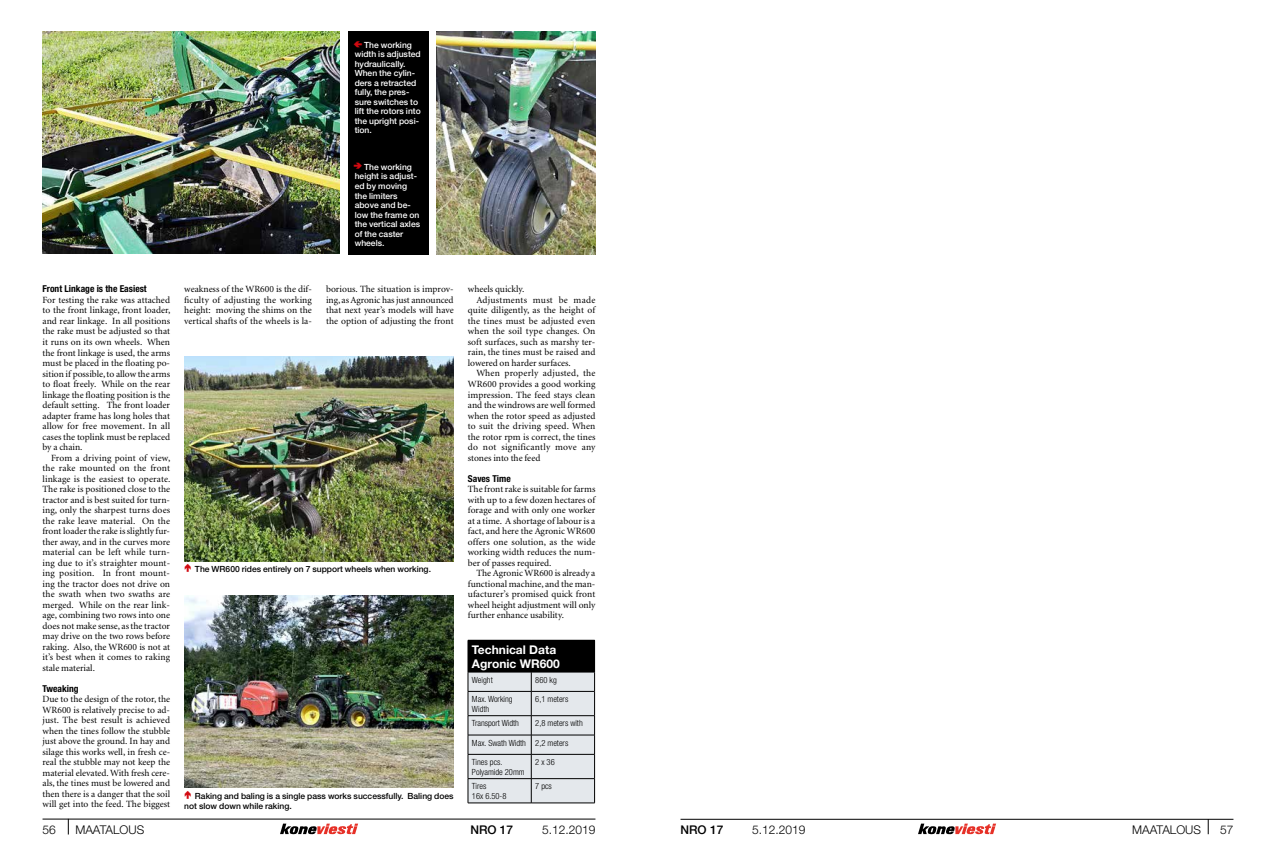
<style>
.page{position:relative;width:1276px;height:851px;background:#fff}
.page>*{position:absolute;margin:0;border:0;box-sizing:border-box;transform-origin:0 0}
.t1{font:300 12px "Helvetica Neue";color:#000}
.t2{font:700 12px/14.4px "Helvetica Neue";color:#fff}
.t3{font:500 12px "Helvetica Neue";color:#000}
.t4{font:9.5px/10.5px "Minion";letter-spacing:.005em;color:#000;text-align:justify}
.t5{font:700 condensed 9.5px "Helvetica Neue";color:#000}
.t6{font:9.5px "Minion";letter-spacing:.025em;color:#000}
.t7{font:9.5px "Minion";letter-spacing:.03em;color:#000}
.t8{font:500 8.5px/9.5px "Helvetica Neue";color:#fff}
.t9{font:300 condensed 8.5px/9.5px "Helvetica Neue";color:#000}
.t10{font:500 8.5px/9.5px "Helvetica Neue";color:#000}
</style>
<div class="page">
<hr style="left:43px;top:818px;width:552px;height:1px;background:#000">
<hr style="left:680px;top:818px;width:553px;height:1px;background:#000">
<svg style="left:280px;top:823px;width:78px;height:11px"></svg>
<svg style="left:918px;top:823px;width:78px;height:11px"></svg>
<svg style="left:1208px;top:818px;width:1px;height:16px"></svg>
<svg style="left:68px;top:818px;width:1px;height:16px"></svg>
<div style="left:348px;top:31px;width:80px;height:224px;background:#000"></div>
<img style="left:43px;top:31px;width:296px;height:222px">
<img style="left:184px;top:356px;width:270px;height:206px">
<img style="left:184px;top:595px;width:270px;height:192px">
<img style="left:436px;top:31px;width:159px;height:223px">
<div style="left:468px;top:640px;width:126px;height:32px;background:#000"></div>
<hr style="left:594px;top:640px;width:1px;height:31px;background:#000">
<hr style="left:531px;top:671px;width:64px;height:1px;background:#000">
<svg style="left:468px;top:672px;width:127px;height:130px;background:#d6d9dd"></svg>
<hr style="left:468px;top:802px;width:63px;height:1px;background:#000">
<hr style="left:531px;top:802px;width:64px;height:1px;background:#000">
<p class="t8" style="left:355px;top:40px;width:68px;text-indent:9px">The working width is adjusted hydraulically.<br>When the cylin&shy;ders a retracted fully, the pres&shy;sure switches to lift the rotors into the upright posi&shy;tion.</p>
<p class="t8" style="left:355px;top:162px;width:67px;text-indent:9px">The working height is adjust&shy;ed by moving the limiters above and be&shy;low the frame on the vertical axles of the caster wheels.</p>
<p class="t5" style="left:43px;top:283px;width:106px">Front Linkage is the Easiest</p>
<p class="t4" style="left:43px;top:295px;width:129px">For testing the rake was attached to the front linkage, front loader, and rear linkage. In all positions the rake must be adjusted so that it runs on its own wheels. When the front linkage is used, the arms must be placed in the floating po&shy;sition if possible, to allow the arms to float freely. While on the rear linkage the floating position is the default setting. The front loader adapter frame has long holes that allow for free movement. In all cases the toplink must be replaced by a chain.</p>
<p class="t4" style="left:43px;top:452px;width:129px;text-indent:9px">From a driving point of view, the rake mounted on the front linkage is the easiest to operate.<br>The rake is positioned close to the tractor and is best suited for turn&shy;ing, only the sharpest turns does the rake leave material. On the front loader the rake is slightly fur&shy;ther away, and in the curves more material can be left while turn&shy;ing due to it’s straighter mount&shy;ing position. In front mount&shy;ing the tractor does not drive on the swath when two swaths are merged. While on the rear link&shy;age, combining two rows into one does not make sense, as the tractor may drive on the two rows before raking. Also, the WR600 is not at it’s best when it comes to raking stale material.</p>
<p class="t5" style="left:43px;top:682px;width:38px">Tweaking</p>
<p class="t4" style="left:43px;top:694px;width:129px">Due to the design of the rotor, the WR600 is relatively precise to ad&shy;just. The best result is achieved when the tines follow the stubble just above the ground. In hay and silage this works well, in fresh ce&shy;real the stubble may not keep the material elevated. With fresh cere&shy;als, the tines must be lowered and then there is a danger that the soil will get into the feed. The biggest</p>
<p class="t4" style="left:184px;top:284px;width:129px">weakness of the WR600 is the dif&shy;ficulty of adjusting the working height: moving the shims on the vertical shafts of the wheels is la-</p>
<p class="t4" style="left:326px;top:284px;width:129px">borious. The situation is improv&shy;ing, as Agronic has just announced that next year’s models will have the option of adjusting the front</p>
<p class="t4" style="left:468px;top:284px;width:58px">wheels quickly.</p>
<p class="t7" style="left:476px;top:295px;width:121px">Adjustments must be made</p>
<p class="t4" style="left:468px;top:305px;width:129px">quite diligently, as the height of</p>
<p class="t4" style="left:468px;top:316px;width:129px">the tines must be adjusted even</p>
<p class="t4" style="left:468px;top:326px;width:129px">when the soil type changes. On</p>
<p class="t4" style="left:468px;top:337px;width:129px">soft surfaces, such as marshy ter-</p>
<p class="t4" style="left:468px;top:347px;width:129px">rain, the tines must be raised and</p>
<p class="t4" style="left:468px;top:358px;width:105px">lowered on harder surfaces.</p>
<p class="t4" style="left:476px;top:368px;width:121px">When properly adjusted, the</p>
<p class="t4" style="left:468px;top:379px;width:129px">WR600 provides a good working</p>
<p class="t4" style="left:468px;top:389px;width:129px">impression. The feed stays clean</p>
<p class="t4" style="left:468px;top:400px;width:129px">and the windrows are well formed</p>
<p class="t4" style="left:468px;top:410px;width:129px">when the rotor speed as adjusted</p>
<p class="t4" style="left:468px;top:421px;width:129px">to suit the driving speed. When</p>
<p class="t4" style="left:468px;top:431px;width:129px">the rotor rpm is correct, the tines</p>
<p class="t6" style="left:468px;top:442px;width:129px">do not significantly move any</p>
<p class="t4" style="left:468px;top:452px;width:74px">stones into the feed</p>
<p class="t5" style="left:468px;top:472px;width:44px">Saves Time</p>
<p class="t4" style="left:468px;top:484px;width:129px">The front rake is suitable for farms with up to a few dozen hectares of forage and with only one worker at a time. A shortage of labour is a fact, and here the Agronic WR600 offers one solution, as the wide working width reduces the num&shy;ber of passes required.</p>
<p class="t4" style="left:468px;top:568px;width:129px;text-indent:9px">The Agronic WR600 is already a functional machine, and the man&shy;ufacturer’s promised quick front wheel height adjustment will only further enhance usability.</p>
<p class="t10" style="left:195px;top:564px;width:237px">The WR600 rides entirely on 7 support wheels when working.</p>
<p class="t10" style="left:184px;top:791px;width:271px;text-indent:11px">Raking and baling is a single pass works successfully. Baling does not slow down while raking.</p>
<p class="t2" style="left:472px;top:641px;width:89px">Technical Data<br>Agronic WR600</p>
<p class="t9" style="left:472px;top:675px;width:22px">Weight</p>
<p class="t9" style="left:535px;top:675px;width:23px">860 kg</p>
<p class="t9" style="left:472px;top:694px;width:42px">Max. Working<br>Width</p>
<p class="t9" style="left:535px;top:694px;width:35px">6,1 meters</p>
<p class="t9" style="left:472px;top:718px;width:49px">Transport Width</p>
<p class="t9" style="left:535px;top:718px;width:49px">2,8 meters with</p>
<p class="t9" style="left:472px;top:737px;width:98px">Max. Swath Width 2,2 meters</p>
<p class="t9" style="left:472px;top:757px;width:54px">Tines pcs.<br>Polyamide 20mm</p>
<p class="t9" style="left:535px;top:757px;width:21px">2 x 36</p>
<p class="t9" style="left:472px;top:781px;width:36px">Tires<br>16x 6.50-8</p>
<p class="t9" style="left:535px;top:781px;width:18px">7 pcs</p>
<p class="t1" style="left:43px;top:822px;width:15px">56</p>
<p class="t1" style="left:75px;top:822px;width:70px">MAATALOUS</p>
<p class="t3" style="left:470px;top:822px;width:44px">NRO 17</p>
<p class="t1" style="left:542px;top:822px;width:55px">5.12.2019</p>
<p class="t3" style="left:680px;top:822px;width:44px">NRO 17</p>
<p class="t1" style="left:752px;top:822px;width:55px">5.12.2019</p>
<p class="t1" style="left:1132px;top:822px;width:70px">MAATALOUS</p>
<p class="t1" style="left:1220px;top:822px;width:15px">57</p>
</div>
